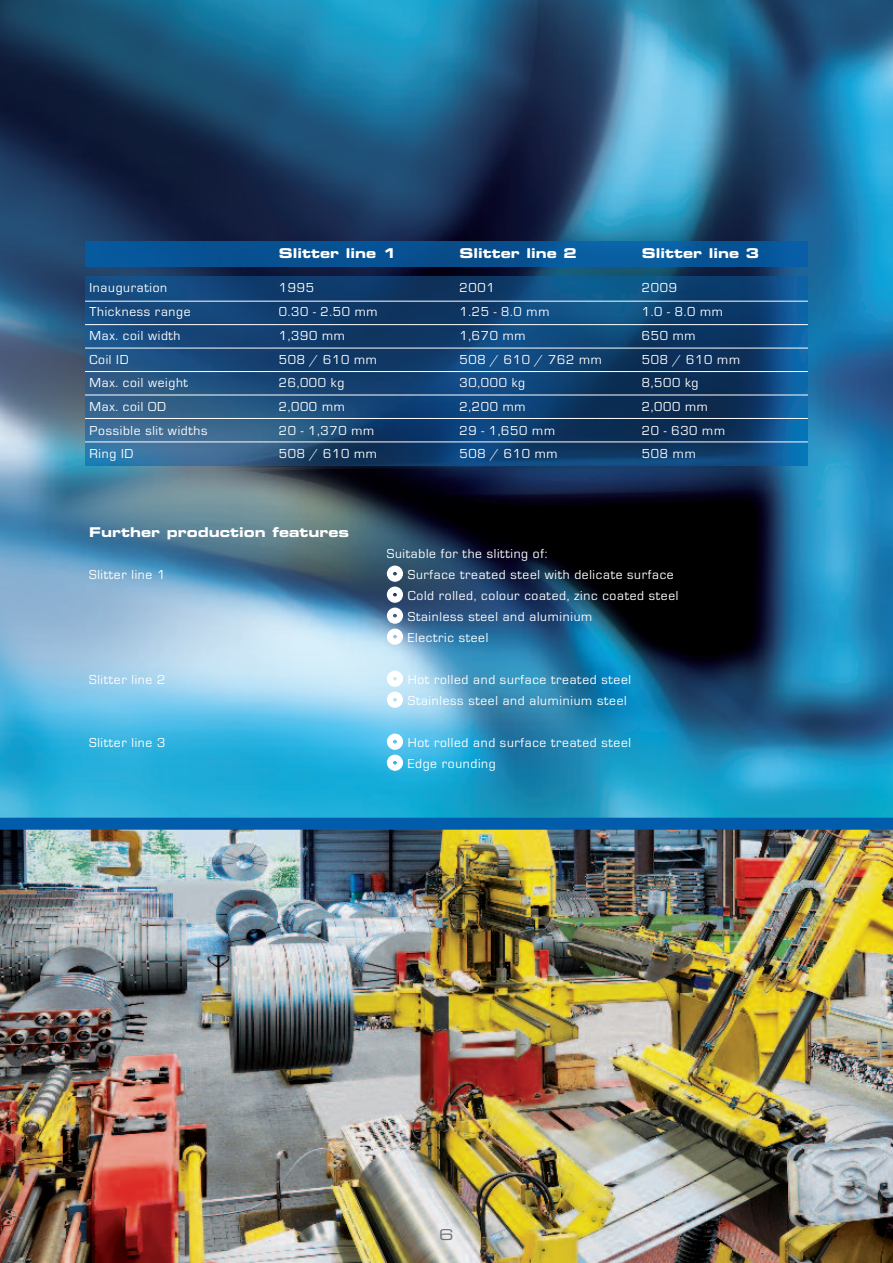
<style>
.page{position:relative;width:893px;height:1263px;background:#fff}
.page>*{position:absolute;margin:0;border:0;box-sizing:border-box;transform-origin:0 0}
.t1{font:15px "Eurostile Extended Two";color:#6a757b}
.t2{font:13.5px/21px "Eurostile";letter-spacing:.05em;color:#fff}
.t3{font:13.5px "Eurostile Bold Extended Two";color:#fff}
</style>
<div class="page">
<img style="left:0;top:0;width:893px;height:818px">
<svg style="left:387px;top:734px;width:16px;height:37px"></svg>
<svg style="left:387px;top:671px;width:16px;height:37px"></svg>
<svg style="left:387px;top:566px;width:16px;height:79px"></svg>
<img style="left:85px;top:277px;width:723px;height:189px">
<img style="left:85px;top:241px;width:723px;height:26px">
<hr style="left:85px;top:301px;width:723px;height:1px;background:#fff">
<hr style="left:85px;top:324px;width:723px;height:1px;background:#fff">
<hr style="left:85px;top:348px;width:723px;height:1px;background:#fff">
<hr style="left:85px;top:371px;width:723px;height:1px;background:#fff">
<hr style="left:85px;top:395px;width:723px;height:1px;background:#fff">
<hr style="left:85px;top:418px;width:723px;height:1px;background:#fff">
<hr style="left:85px;top:441px;width:723px;height:1px;background:#fff">
<img style="left:0;top:830px;width:893px;height:433px">
<div style="left:0;top:818px;width:893px;height:12px;background:#015dab"></div>
<p class="t3" style="left:279px;top:248px;width:119px">Slitter line 1</p>
<p class="t3" style="left:459px;top:248px;width:119px">Slitter line 2</p>
<p class="t3" style="left:642px;top:248px;width:119px">Slitter line 3</p>
<p class="t2" style="left:90px;top:277px;width:79px">Inauguration</p>
<p class="t2" style="left:279px;top:277px;width:37px">1995</p>
<p class="t2" style="left:459px;top:277px;width:37px">2001</p>
<p class="t2" style="left:642px;top:277px;width:37px">2009</p>
<p class="t2" style="left:90px;top:301px;width:103px">Thickness range</p>
<p class="t2" style="left:279px;top:301px;width:100px">0.30 - 2.50 mm</p>
<p class="t2" style="left:459px;top:301px;width:92px">1.25 - 8.0 mm</p>
<p class="t2" style="left:642px;top:301px;width:83px">1.0 - 8.0 mm</p>
<p class="t2" style="left:90px;top:325px;width:93px">Max. coil width</p>
<p class="t2" style="left:279px;top:325px;width:68px">1,390 mm</p>
<p class="t2" style="left:459px;top:325px;width:68px">1,670 mm</p>
<p class="t2" style="left:642px;top:325px;width:55px">650 mm</p>
<p class="t2" style="left:90px;top:348px;width:40px">Coil ID</p>
<p class="t2" style="left:279px;top:348px;width:100px">508 / 610 mm</p>
<p class="t2" style="left:459px;top:348px;width:144px">508 / 610 / 762 mm</p>
<p class="t2" style="left:642px;top:348px;width:100px">508 / 610 mm</p>
<p class="t2" style="left:90px;top:372px;width:100px">Max. coil weight</p>
<p class="t2" style="left:279px;top:372px;width:67px">26,000 kg</p>
<p class="t2" style="left:459px;top:372px;width:67px">30,000 kg</p>
<p class="t2" style="left:642px;top:372px;width:58px">8,500 kg</p>
<p class="t2" style="left:90px;top:396px;width:78px">Max. coil OD</p>
<p class="t2" style="left:279px;top:396px;width:68px">2,000 mm</p>
<p class="t2" style="left:459px;top:396px;width:68px">2,200 mm</p>
<p class="t2" style="left:642px;top:396px;width:68px">2,000 mm</p>
<p class="t2" style="left:90px;top:419px;width:120px">Possible slit widths</p>
<p class="t2" style="left:279px;top:419px;width:97px">20 - 1,370 mm</p>
<p class="t2" style="left:459px;top:419px;width:97px">29 - 1,650 mm</p>
<p class="t2" style="left:642px;top:419px;width:85px">20 - 630 mm</p>
<p class="t2" style="left:90px;top:443px;width:45px">Ring ID</p>
<p class="t2" style="left:279px;top:443px;width:100px">508 / 610 mm</p>
<p class="t2" style="left:459px;top:443px;width:100px">508 / 610 mm</p>
<p class="t2" style="left:642px;top:443px;width:55px">508 mm</p>
<p class="t3" style="left:89px;top:527px;width:262px">Further production features</p>
<p class="t2" style="left:387px;top:543px;width:162px">Suitable for the slitting of:</p>
<p class="t2" style="left:89px;top:564px;width:78px">Slitter line 1</p>
<p class="t2" style="left:408px;top:564px;width:272px">Surface treated steel with delicate surface Cold rolled, colour coated, zinc coated steel Stainless steel and aluminium<br>Electric steel</p>
<p class="t2" style="left:89px;top:669px;width:78px">Slitter line 2</p>
<p class="t2" style="left:408px;top:669px;width:225px">Hot rolled and surface treated steel<br>Stainless steel and aluminium steel</p>
<p class="t2" style="left:89px;top:732px;width:78px">Slitter line 3</p>
<p class="t2" style="left:408px;top:732px;width:225px">Hot rolled and surface treated steel<br>Edge rounding</p>
<p class="t1" style="left:439px;top:1229px;width:16px">6</p>
</div>
